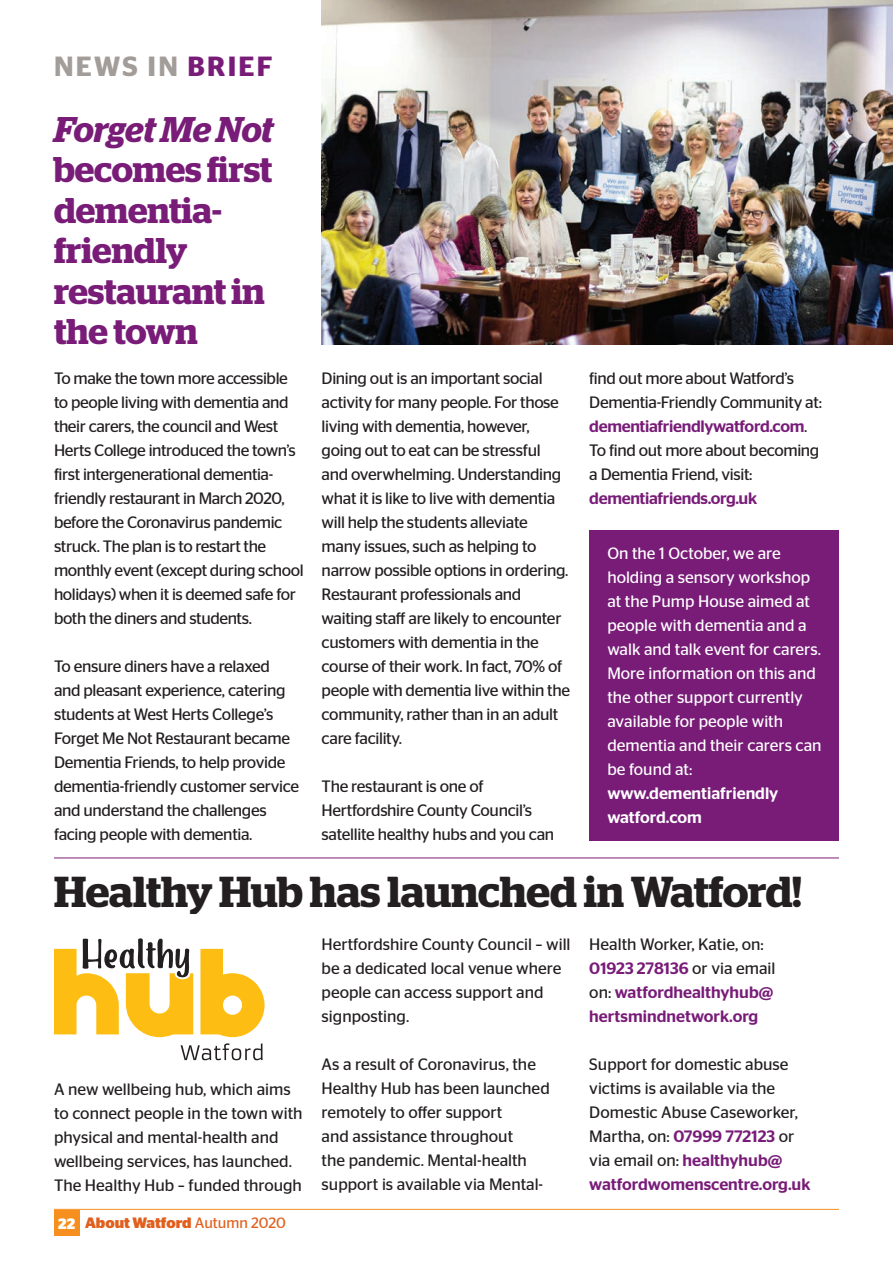
<style>
.page{position:relative;width:893px;height:1263px;background:#fff}
.page>*{position:absolute;margin:0;border:0;box-sizing:border-box;transform-origin:0 0}
.t1{font:600 43.2px "Stag";letter-spacing:-.005em;color:#231f20}
.t2{font:600 35.7px/40.5px "Stag";letter-spacing:-.005em;color:#781c78}
.t3{font:italic 600 35.7px "Stag";letter-spacing:-.01em;color:#781c78}
.t4{font:600 27.75px "Stag Sans";letter-spacing:.08em;color:#a39d99}
.t5{font:16.5px/24px "Stag Sans";letter-spacing:-.02em;color:#231f20}
.t6{font:16.5px/24px "Stag Sans";color:#231f20}
.t7{font:16.5px/24px "Stag Sans";color:#fff}
.t8{font:500 16.5px/24px "Stag Sans";color:#781c78}
.t9{font:500 16.5px/24px "Stag Sans";color:#fff}
.t10{font:500 16.5px "Stag Sans";letter-spacing:-.02em;color:#781c78}
.t11{font:700 15px "Stag Sans";color:#e15f1d}
.s1{color:#781c78}
.s2{font-weight:500;color:#781c78}
.s3{color:#fff}
.s4{font-weight:400}
.s5{font-weight:400;color:#231f20}
</style>
<div class="page">
<hr style="left:54px;top:1209px;width:785px;height:1px;background:#f68f1e">
<div style="left:54px;top:1210px;width:26px;height:25px;background:#f68f1e"></div>
<img style="left:322px;top:0;width:571px;height:344px">
<hr style="left:54px;top:857px;width:785px;height:1px;background:#781c78">
<svg style="left:200px;top:949px;width:65px;height:88px"></svg>
<svg style="left:181px;top:1043px;width:82px;height:17px"></svg>
<svg style="left:54px;top:938px;width:139px;height:99px"></svg>
<div style="left:589px;top:530px;width:250px;height:310px;background:#781c78"></div>
<h3 class="t4" style="left:54px;top:50px;width:220px">NEWS IN <span class="s1">BRIEF</span></h3>
<h2 class="t3" style="left:54px;top:108px;width:221px">Forget Me Not</h2>
<h2 class="t2" style="left:54px;top:149px;width:220px">becomes first dementia&shy;friendly restaurant in the town</h2>
<p class="t5" style="left:54px;top:366px;width:251px">To make the town more accessible to people living with dementia and their carers, the council and West Herts College introduced the town’s first intergenerational dementia&shy;friendly restaurant in March 2020, before the Coronavirus pandemic struck. The plan is to restart the monthly event (except during school holidays) when it is deemed safe for both the diners and students.</p>
<p class="t5" style="left:54px;top:654px;width:247px">To ensure diners have a relaxed and pleasant experience, catering students at West Herts College’s<br>Forget Me Not Restaurant became<br>Dementia Friends, to help provide dementia-friendly customer service and understand the challenges facing people with dementia.</p>
<p class="t5" style="left:322px;top:366px;width:250px">Dining out is an important social activity for many people. For those living with dementia, however, going out to eat can be stressful and overwhelming. Understanding what it is like to live with dementia will help the students alleviate many issues, such as helping to narrow possible options in ordering.<br>Restaurant professionals and waiting staff are likely to encounter customers with dementia in the course of their work. In fact, 70% of people with dementia live within the community, rather than in an adult care facility.</p>
<p class="t5" style="left:322px;top:774px;width:234px">The restaurant is one of<br>Hertfordshire County Council’s satellite healthy hubs and you can</p>
<p class="t5" style="left:589px;top:366px;width:234px">find out more about Watford’s<br>Dementia-Friendly Community at: <span class="s2">dementiafriendlywatford.com</span>.<br>To find out more about becoming a Dementia Friend, visit:</p>
<p class="t10" style="left:589px;top:489px;width:169px">dementiafriends.org.uk</p>
<p class="t7" style="left:607px;top:541px;width:216px">On the 1 October, we are holding a sensory workshop at the Pump House aimed at people with dementia and a walk and talk event for carers.<br>More information on this and the other support currently available for people with dementia and their carers can be found at:</p>
<p class="t9" style="left:607px;top:781px;width:173px">www.dementiafriendly watford.com</p>
<h1 class="t1" style="left:54px;top:866px;width:749px">Healthy Hub has launched in Watford!</h1>
<p class="t6" style="left:54px;top:1077px;width:250px">A new wellbeing hub, which aims to connect people in the town with physical and mental-health and wellbeing services, has launched.<br>The Healthy Hub – funded through</p>
<p class="t11" style="left:58px;top:1214px;width:229px"><span class="s3">22</span> About Watford <span class="s4">Autumn 2020</span></p>
<p class="t6" style="left:322px;top:932px;width:250px">Hertfordshire County Council – will be a dedicated local venue where people can access support and signposting.</p>
<p class="t6" style="left:322px;top:1052px;width:230px">As a result of Coronavirus, the<br>Healthy Hub has been launched remotely to offer support<br>and assistance throughout<br>the pandemic. Mental-health support is available via Mental-</p>
<p class="t8" style="left:589px;top:932px;width:188px"><span class="s5">Health Worker, Katie, on:<br></span>01923 278136 <span class="s5">or via email on:</span> watfordhealthyhub@ hertsmindnetwork.org</p>
<p class="t6" style="left:589px;top:1052px;width:223px">Support for domestic abuse victims is available via the<br>Domestic Abuse Caseworker,<br>Martha, on: <span class="s2">07999 772123</span> or via email on: <span class="s2">healthyhub@ watfordwomenscentre.org.uk</span></p>
</div>
